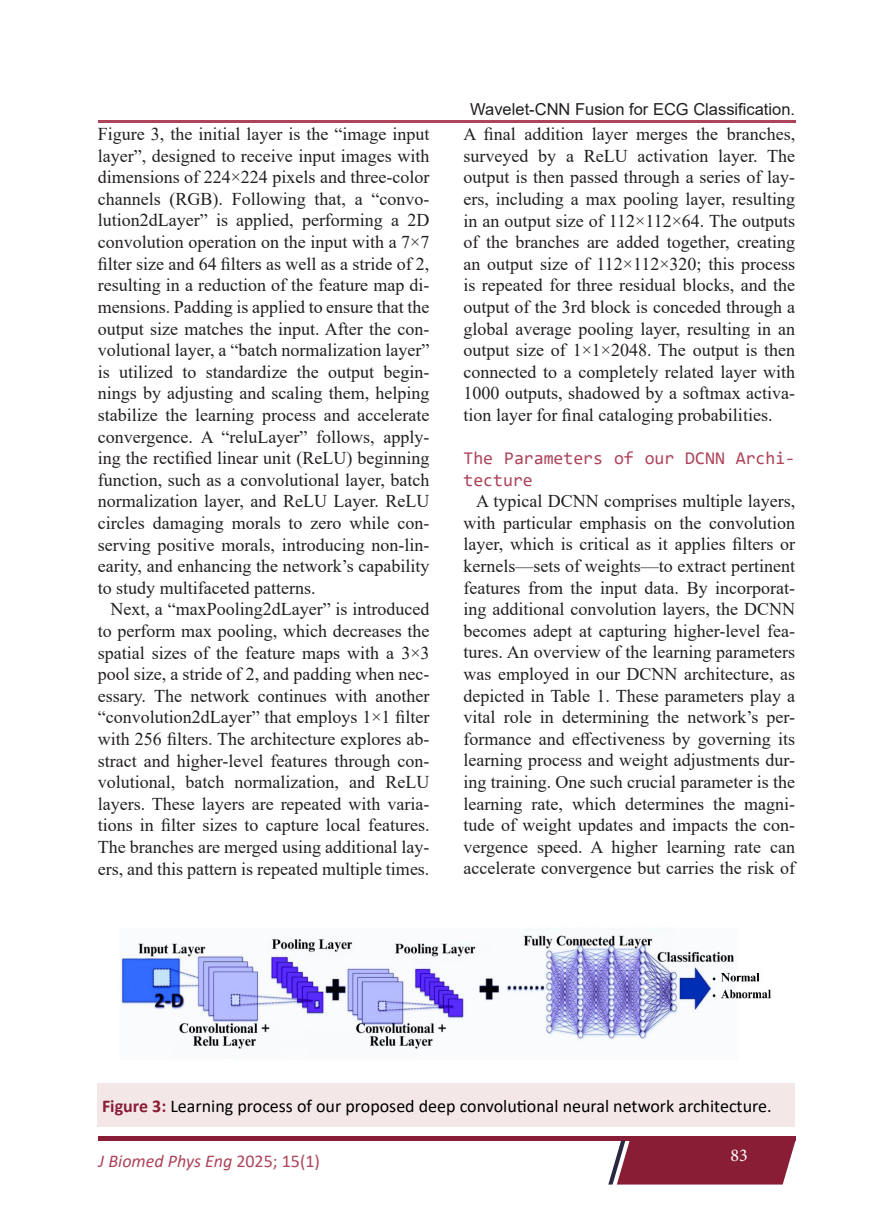
<style>
.page{position:relative;width:893px;height:1212px;background:#fff}
.page>*{position:absolute;margin:0;border:0;box-sizing:border-box;transform-origin:0 0}
.Body{font:18px/21.6px "Times New Roman";color:#231f20;text-align:justify}
.Figure{font:18px "Calibri";color:#000}
.Body-2{font:18px/21.5px "Consolas";color:#ad445b}
.t1{font:italic 18px "Calibri";color:#ad445b}
.t2{font:18px "Minion Pro";color:#fff}
.Running_Title{font:16.5px "Arial";color:#231f20}
.s1{font-weight:700;color:#881d35}
.s2{font-style:normal}
</style>
<div class="page">
<div style="left:98px;top:1136px;width:697px;height:5px;background:#881d35"></div>
<svg style="left:608px;top:1141px;width:187px;height:43px;background:#903147"></svg>
<hr style="left:98px;top:120px;width:698px;height:2px;background:#ad445b">
<img style="left:121px;top:929px;width:650px;height:120px">
<div style="left:98px;top:1083px;width:697px;height:44px;background:#f3e7e8"></div>
<p class="Body" style="left:98px;top:123px;width:333px">Figure 3, the initial layer is the “image input layer”, designed to receive input images with dimensions of 224×224 pixels and three-color channels (RGB). Following that, a “convo&shy;lution2dLayer” is applied, performing a 2D convolution operation on the input with a 7×7 filter size and 64 filters as well as a stride of 2, resulting in a reduction of the feature map di&shy;mensions. Padding is applied to ensure that the output size matches the input. After the con&shy;volutional layer, a “batch normalization layer” is utilized to standardize the output begin&shy;nings by adjusting and scaling them, helping stabilize the learning process and accelerate convergence. A “reluLayer” follows, apply&shy;ing the rectified linear unit (ReLU) beginning function, such as a convolutional layer, batch normalization layer, and ReLU Layer. ReLU circles damaging morals to zero while con&shy;serving positive morals, introducing non-lin&shy;earity, and enhancing the network’s capability to study multifaceted patterns.</p>
<p class="Body" style="left:98px;top:598px;width:333px;text-indent:13px">Next, a “maxPooling2dLayer” is introduced to perform max pooling, which decreases the spatial sizes of the feature maps with a 3×3 pool size, a stride of 2, and padding when nec&shy;essary. The network continues with another “convolution2dLayer” that employs 1×1 filter with 256 filters. The architecture explores ab&shy;stract and higher-level features through con&shy;volutional, batch normalization, and ReLU layers. These layers are repeated with varia&shy;tions in filter sizes to capture local features.<br>The branches are merged using additional lay&shy;ers, and this pattern is repeated multiple times.</p>
<p class="Running_Title" style="left:470px;top:98px;width:326px">Wavelet-CNN Fusion for ECG Classification.</p>
<p class="Body" style="left:463px;top:123px;width:333px">A final addition layer merges the branches, surveyed by a ReLU activation layer. The output is then passed through a series of lay&shy;ers, including a max pooling layer, resulting in an output size of 112×112×64. The outputs of the branches are added together, creating an output size of 112×112×320; this process is repeated for three residual blocks, and the output of the 3rd block is conceded through a global average pooling layer, resulting in an output size of 1×1×2048. The output is then connected to a completely related layer with 1000 outputs, shadowed by a softmax activa&shy;tion layer for final cataloging probabilities.</p>
<p class="Body-2" style="left:463px;top:447px;width:333px">The Parameters of our DCNN Archi&shy;tecture</p>
<p class="Body" style="left:463px;top:490px;width:333px;text-indent:13px">A typical DCNN comprises multiple layers, with particular emphasis on the convolution layer, which is critical as it applies filters or kernels—sets of weights—to extract pertinent features from the input data. By incorporat&shy;ing additional convolution layers, the DCNN becomes adept at capturing higher-level fea&shy;tures. An overview of the learning parameters was employed in our DCNN architecture, as depicted in Table 1. These parameters play a vital role in determining the network’s per&shy;formance and effectiveness by governing its learning process and weight adjustments dur&shy;ing training. One such crucial parameter is the learning rate, which determines the magni&shy;tude of weight updates and impacts the con&shy;vergence speed. A higher learning rate can accelerate convergence but carries the risk of</p>
<p class="Figure" style="left:102px;top:1093px;width:671px"><span class="s1">Figure 3:</span> Learning process of our proposed deep convolutional neural network architecture.</p>
<p class="t2" style="left:730px;top:1143px;width:19px">83</p>
<p class="t1" style="left:99px;top:1148px;width:223px">J Biomed Phys Eng <span class="s2">2025; 15(1)</span></p>
</div>
